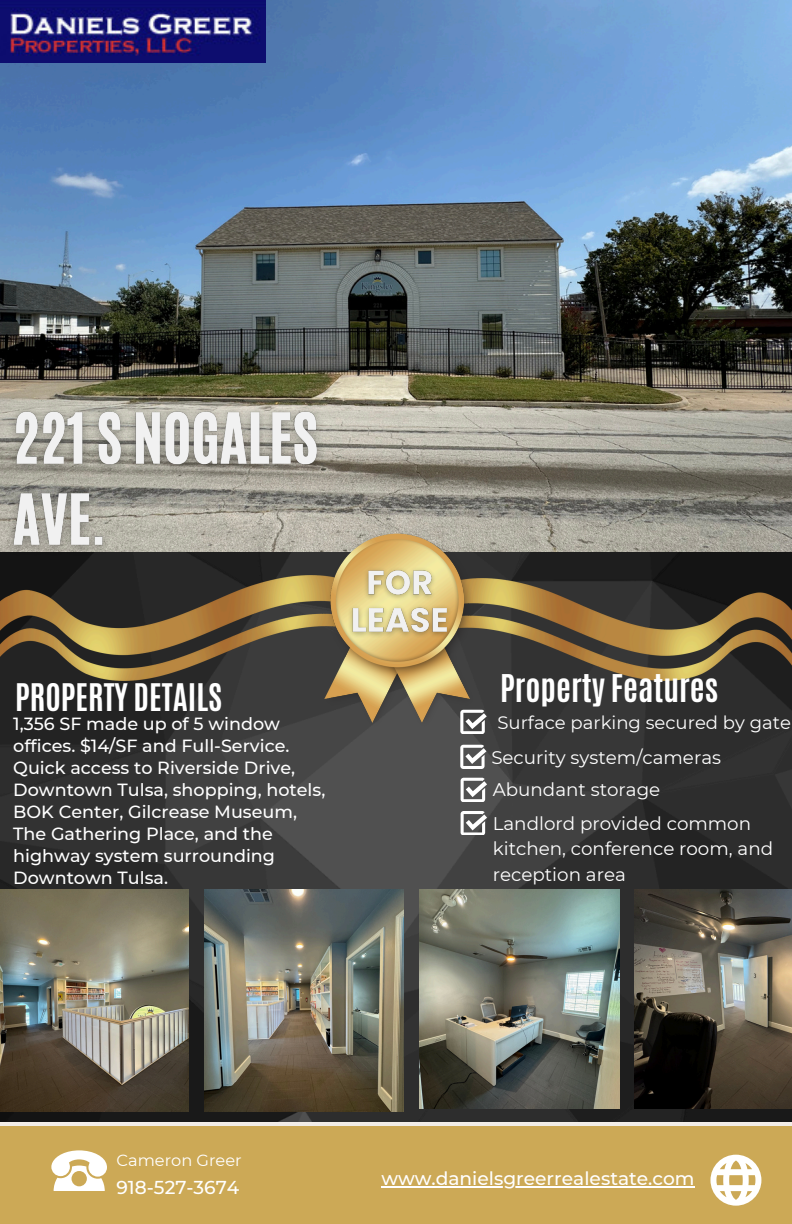
<style>
.page{position:relative;width:792px;height:1224px;background:#fff}
.page>*{position:absolute;margin:0;border:0;box-sizing:border-box;transform-origin:0 0}
.t1{font:700 32px "Antonio";color:#fff}
.t2{font:700 31.8px "Antonio";color:#fff}
.t3{font:500 18.6px "Montserrat";color:#fff}
.t4{font:18.2px/25.4px "Montserrat";color:#fff}
.t5{font:18px "Montserrat";color:#fff}
.t6{font:500 17.6px/22px "Montserrat";color:#fff}
.t7{font:16.2px "Montserrat";color:#fff}
</style>
<div class="page">
<img style="left:0;top:552px;width:792px;height:569px">
<img style="left:475px;top:579px;width:317px;height:102px">
<img style="left:0;top:576px;width:325px;height:105px">
<img style="left:0;top:0;width:792px;height:552px">
<img style="left:325px;top:532px;width:150px;height:195px">
<div style="left:0;top:1126px;width:792px;height:98px;background:#cca956"></div>
<svg style="left:710px;top:1155px;width:51px;height:51px"></svg>
<svg style="left:51px;top:1150px;width:56px;height:41px"></svg>
<svg style="left:460px;top:710px;width:27px;height:24px"></svg>
<svg style="left:461px;top:811px;width:26px;height:24px"></svg>
<svg style="left:460px;top:745px;width:26px;height:24px"></svg>
<img style="left:420px;top:889px;width:199px;height:219px">
<img style="left:634px;top:889px;width:158px;height:219px">
<img style="left:0;top:0;width:266px;height:63px">
<img style="left:204px;top:889px;width:200px;height:222px">
<img style="left:0;top:889px;width:189px;height:222px">
<img style="left:343px;top:558px;width:114px;height:86px">
<hr style="left:381px;top:1187px;width:314px;height:1px;background:#fff">
<img style="left:0;top:396px;width:332px;height:167px">
<svg style="left:461px;top:778px;width:26px;height:24px"></svg>
<p class="t2" style="left:15px;top:675px;width:209px">PROPERTY DETAILS</p>
<h5 class="t6" style="left:13px;top:713px;width:314px">1,356 SF made up of 5 window offices. $14/SF and Full-Service.<br>Quick access to Riverside Drive,<br>Downtown Tulsa, shopping, hotels,<br>BOK Center, Gilcrease Museum,<br>The Gathering Place, and the highway system surrounding<br>Downtown Tulsa.</h5>
<p class="t7" style="left:117px;top:1150px;width:127px">Cameron Greer</p>
<h5 class="t1" style="left:500px;top:665px;width:220px">Property Features</h5>
<p class="t5" style="left:497px;top:712px;width:295px">Surface parking secured by gate</p>
<h5 class="t4" style="left:491px;top:745px;width:231px">Security system/cameras</h5>
<p class="t4" style="left:493px;top:777px;width:169px">Abundant storage</p>
<p class="t4" style="left:493px;top:810px;width:282px">Landlord provided common kitchen, conference room, and reception area</p>
<h4 class="t3" style="left:117px;top:1176px;width:124px">918-527-3674</h4>
<h5 class="t3" style="left:381px;top:1167px;width:315px">www.danielsgreerrealestate.com</h5>
</div>
